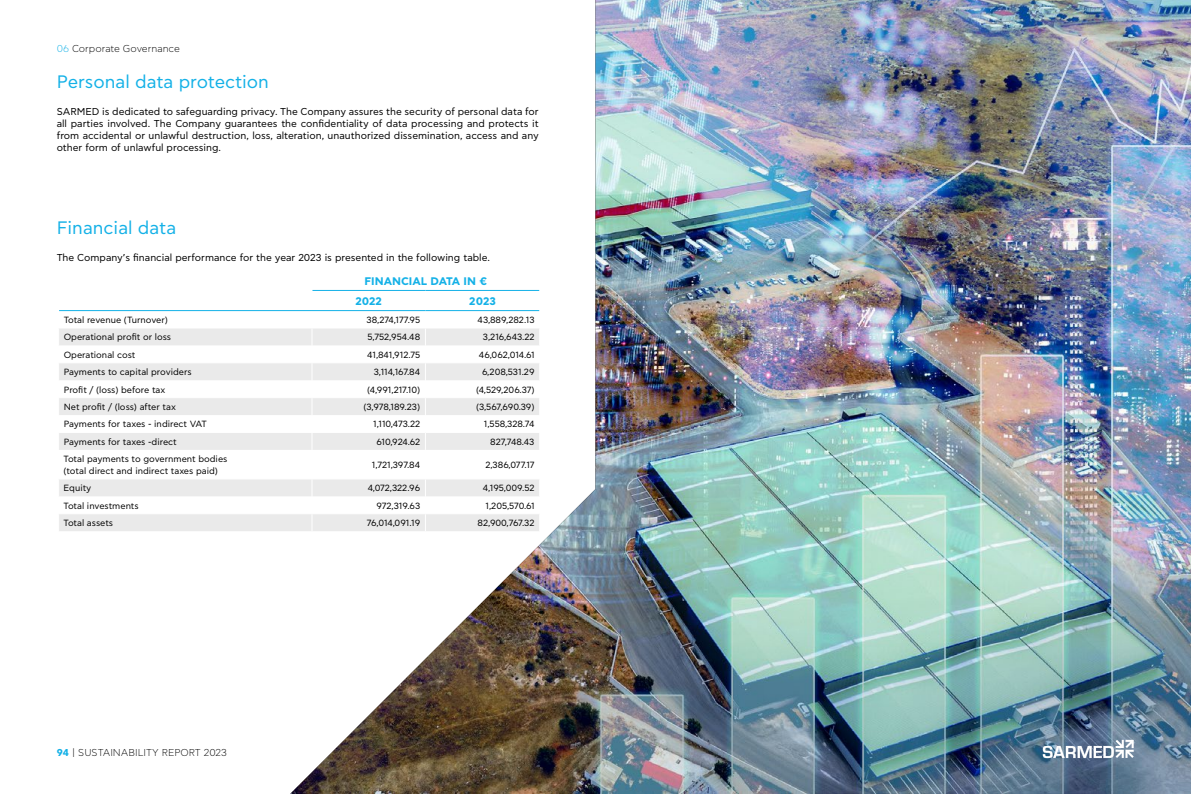
<style>
.page{position:relative;width:1191px;height:794px;background:#fff}
.page>*{position:absolute;margin:0;border:0;box-sizing:border-box;transform-origin:0 0}
.t1{font:18px "CF Asty Std";color:#14b1e7}
.t2{font:700 11px/20.1px "CF Asty Std";color:#14b1e7}
.t3{font:10px/12px "CF Asty Std";color:#000;text-align:justify}
.t4{font:300 10px "CF Asty Std";color:#000}
.t5{font:9px/11.7px "CF Asty Std";color:#000}
.s1{color:#14b1e7}
.s2{font-weight:700;color:#14b1e7}
</style>
<div class="page">
<svg style="left:59px;top:328px;width:231px;height:203px;fill:#f0f0f0"></svg>
<hr style="left:59px;top:310px;width:253px;height:1px;background:#14b1e7">
<hr style="left:58px;top:362px;width:254px;height:1px;background:#fff">
<hr style="left:58px;top:397px;width:254px;height:1px;background:#fff">
<hr style="left:58px;top:432px;width:254px;height:1px;background:#fff">
<hr style="left:58px;top:478px;width:254px;height:1px;background:#fff">
<hr style="left:58px;top:513px;width:254px;height:1px;background:#fff">
<img style="left:290px;top:0;width:901px;height:794px">
<svg style="left:1042px;top:740px;width:91px;height:18px"></svg>
<p class="t4" style="left:57px;top:43px;width:125px"><span class="s1">06</span> Corporate Governance</p>
<h1 class="t1" style="left:57px;top:72px;width:214px">Personal data protection</h1>
<p class="t3" style="left:57px;top:106px;width:483px">SARMED is dedicated to safeguarding privacy. The Company assures the security of personal data for all parties involved. The Company guarantees the confidentiality of data processing and protects it from accidental or unlawful destruction, loss, alteration, unauthorized dissemination, access and any other form of unlawful processing.</p>
<h1 class="t1" style="left:57px;top:218px;width:121px">Financial data</h1>
<p class="t3" style="left:57px;top:252px;width:435px">The Company’s financial performance for the year 2023 is presented in the following table.</p>
<p class="t2" style="left:355px;top:271px;width:133px;text-indent:9px">FINANCIAL DATA IN €<br>2022</p>
<p class="t2" style="left:469px;top:292px;width:28px">2023</p>
<p class="t5" style="left:64px;top:314px;width:106px">Total revenue (Turnover)</p>
<p class="t5" style="left:366px;top:314px;width:55px">38,274,177.95</p>
<p class="t5" style="left:477px;top:314px;width:59px">43,889,282.13</p>
<p class="t5" style="left:64px;top:332px;width:109px">Operational profit or loss</p>
<p class="t5" style="left:367px;top:332px;width:54px">5,752,954.48</p>
<p class="t5" style="left:483px;top:332px;width:53px">3,216,643.22</p>
<p class="t5" style="left:64px;top:349px;width:73px">Operational cost</p>
<p class="t5" style="left:367px;top:349px;width:55px">41,841,912.75</p>
<p class="t5" style="left:479px;top:349px;width:57px">46,062,014.61</p>
<p class="t5" style="left:64px;top:366px;width:129px">Payments to capital providers</p>
<p class="t5" style="left:374px;top:366px;width:48px">3,114,167.84</p>
<p class="t5" style="left:482px;top:366px;width:54px">6,208,531.29</p>
<p class="t5" style="left:64px;top:384px;width:103px">Profit / (loss) before tax</p>
<p class="t5" style="left:367px;top:384px;width:55px">(4,991,217.10)</p>
<p class="t5" style="left:476px;top:384px;width:60px">(4,529,206.37)</p>
<p class="t5" style="left:64px;top:401px;width:114px">Net profit / (loss) after tax</p>
<p class="t5" style="left:363px;top:401px;width:58px">(3,978,189.23)</p>
<p class="t5" style="left:476px;top:401px;width:60px">(3,567,690.39)</p>
<p class="t5" style="left:64px;top:419px;width:145px">Payments for taxes - indirect VAT</p>
<p class="t5" style="left:373px;top:419px;width:48px">1,110,473.22</p>
<p class="t5" style="left:484px;top:419px;width:52px">1,558,328.74</p>
<p class="t5" style="left:64px;top:436px;width:114px">Payments for taxes -direct</p>
<p class="t5" style="left:376px;top:436px;width:45px">610,924.62</p>
<p class="t5" style="left:490px;top:436px;width:46px">827,748.43</p>
<p class="t5" style="left:64px;top:453px;width:165px">Total payments to government bodies (total direct and indirect taxes paid)</p>
<p class="t5" style="left:372px;top:459px;width:50px">1,721,397.84</p>
<p class="t5" style="left:485px;top:459px;width:51px">2,386,077.17</p>
<p class="t5" style="left:64px;top:482px;width:29px">Equity</p>
<p class="t5" style="left:368px;top:482px;width:54px">4,072,322.96</p>
<p class="t5" style="left:483px;top:482px;width:53px">4,195,009.52</p>
<p class="t5" style="left:64px;top:500px;width:77px">Total investments</p>
<p class="t5" style="left:376px;top:500px;width:45px">972,319.63</p>
<p class="t5" style="left:485px;top:500px;width:50px">1,205,570.61</p>
<p class="t5" style="left:64px;top:517px;width:51px">Total assets</p>
<p class="t5" style="left:367px;top:517px;width:55px">76,014,091.19</p>
<p class="t5" style="left:477px;top:517px;width:58px">82,900,767.32</p>
<p class="t4" style="left:57px;top:747px;width:172px"><span class="s2">94</span> | SUSTAINABILITY REPORT 2023</p>
</div>
